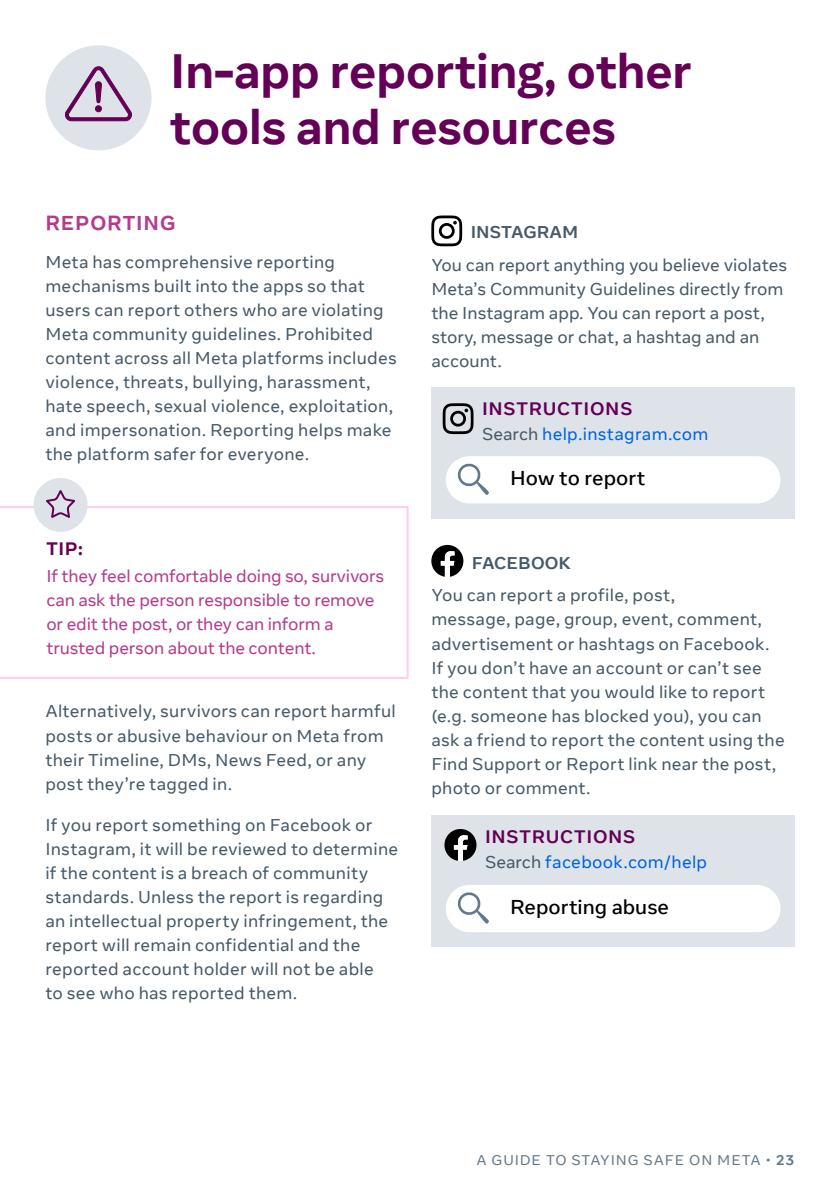
<style>
.page{position:relative;width:840px;height:1191px;background:#fff}
.page>*{position:absolute;margin:0;border:0;box-sizing:border-box;transform-origin:0 0}
.t1{font:700 48px/56px "Optimistic Display";color:#640055}
.Body{font:500 20px "Optimistic Text";color:#000}
.H4_Header{font:700 20px "Optimistic Display";letter-spacing:.045em;color:#b43c8c}
.BODY_COPY{font:700 18px "Optimistic Text";letter-spacing:.04em;color:#640055}
.H5_Header{font:700 18px "Optimistic Display";color:#640055}
.Body-2{font:17px/24px "Optimistic Text";letter-spacing:.015em;color:#465a69}
.Body-3{font:17px/24px "Optimistic Text";letter-spacing:-.01em;color:#b43c8c}
.Body-4{font:17px "Optimistic Text";letter-spacing:.015em;color:#0064e0}
.H6_Header{font:700 17px "Optimistic Text";color:#465a69}
.t2{font:14px "Optimistic Text";letter-spacing:.06em;color:#63788a}
.s1{color:#465a69}
.s2{font-weight:700}
</style>
<div class="page">
<svg style="left:431px;top:215px;width:31px;height:31px"></svg>
<div style="left:431px;top:387px;width:363px;height:131px;background:#dee3e9"></div>
<div style="left:445px;top:456px;width:335px;height:47px;background:#fff;border-radius:24px"></div>
<svg style="left:454px;top:460px;width:35px;height:35px"></svg>
<svg style="left:442px;top:403px;width:31px;height:31px"></svg>
<svg style="left:431px;top:545px;width:32px;height:32px"></svg>
<div style="left:431px;top:815px;width:363px;height:132px;background:#dee3e9"></div>
<div style="left:445px;top:885px;width:335px;height:47px;background:#fff;border-radius:24px"></div>
<svg style="left:455px;top:889px;width:34px;height:35px"></svg>
<svg style="left:444px;top:829px;width:32px;height:32px"></svg>
<div style="left:0;top:506px;width:408px;height:173px;border:2px solid #fbceed"></div>
<div style="left:34px;top:478px;width:53px;height:54px;background:#dee3e9;border-radius:50%"></div>
<svg style="left:46px;top:490px;width:30px;height:28px"></svg>
<div style="left:45px;top:45px;width:106px;height:105px;background:#dee3e9;border-radius:50%"></div>
<svg style="left:65px;top:66px;width:67px;height:55px"></svg>
<h1 class="t1" style="left:170px;top:45px;width:523px">In-app reporting, other tools and resources</h1>
<p class="H4_Header" style="left:45px;top:210px;width:132px">REPORTING</p>
<p class="Body-2" style="left:45px;top:251px;width:352px">Meta has comprehensive reporting mechanisms built into the apps so that users can report others who are violating Meta community guidelines. Prohibited content across all Meta platforms includes violence, threats, bullying, harassment, hate speech, sexual violence, exploitation, and impersonation. Reporting helps make the platform safer for everyone.</p>
<p class="H5_Header" style="left:46px;top:537px;width:38px">TIP:</p>
<p class="Body-3" style="left:46px;top:564px;width:339px">If they feel comfortable doing so, survivors can ask the person responsible to remove or edit the post, or they can inform a trusted person about the content.</p>
<p class="Body-2" style="left:45px;top:700px;width:352px">Alternatively, survivors can report harmful posts or abusive behaviour on Meta from their Timeline, DMs, News Feed, or any post they’re tagged in.</p>
<p class="Body-2" style="left:45px;top:813px;width:354px">If you report something on Facebook or Instagram, it will be reviewed to determine if the content is a breach of community standards. Unless the report is regarding an intellectual property infringement, the report will remain confidential and the reported account holder will not be able<br>to see who has reported them.</p>
<p class="H6_Header" style="left:470px;top:221px;width:109px">INSTAGRAM</p>
<p class="Body-2" style="left:431px;top:253px;width:357px">You can report anything you believe violates Meta’s Community Guidelines directly from the Instagram app. You can report a post, story, message or chat, a hashtag and an account.</p>
<p class="BODY_COPY" style="left:482px;top:397px;width:152px">INSTRUCTIONS</p>
<p class="Body-4" style="left:482px;top:423px;width:228px"><span class="s1">Search</span> help.instagram.com</p>
<p class="Body" style="left:510px;top:466px;width:137px">How to report</p>
<p class="H6_Header" style="left:471px;top:552px;width:100px">FACEBOOK</p>
<p class="Body-2" style="left:431px;top:584px;width:355px">You can report a profile, post,<br>message, page, group, event, comment, advertisement or hashtags on Facebook.<br>If you don’t have an account or can’t see the content that you would like to report (e.g. someone has blocked you), you can ask a friend to report the content using the Find Support or Report link near the post, photo or comment.</p>
<p class="BODY_COPY" style="left:484px;top:825px;width:152px">INSTRUCTIONS</p>
<p class="Body-4" style="left:484px;top:852px;width:223px"><span class="s1">Search</span> facebook.com/help</p>
<p class="Body" style="left:510px;top:894px;width:160px">Reporting abuse</p>
<p class="t2" style="left:476px;top:1151px;width:319px">A GUIDE TO STAYING SAFE ON META • <span class="s2">23</span></p>
</div>
